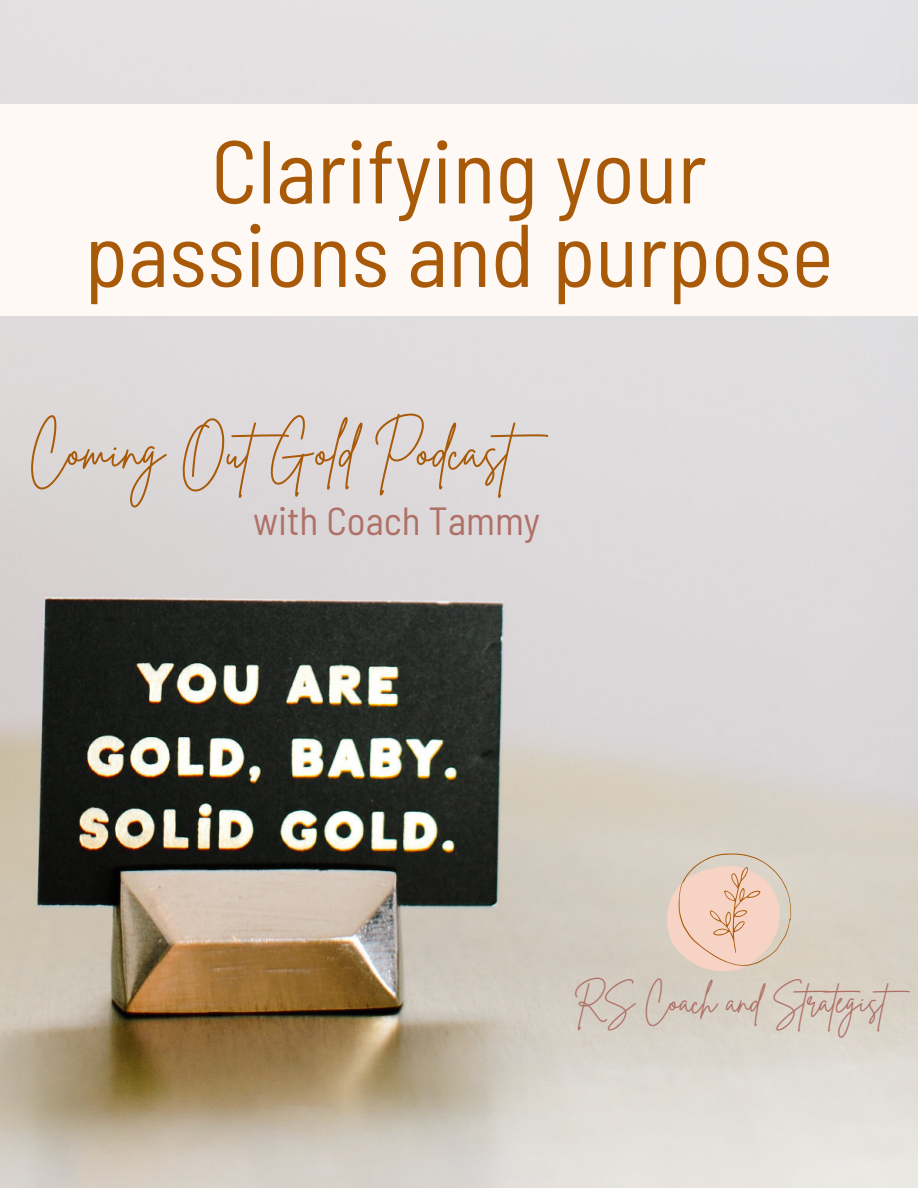
<style>
.page{position:relative;width:918px;height:1188px;background:#fff}
.page>*{position:absolute;margin:0;border:0;box-sizing:border-box;transform-origin:0 0}
.t1{font:semi-condensed 88.95px/83.6px "Barlow";color:#a85a08;text-align:center}
.t2{font:51.45px "Brittany Signature";color:#a85a08}
.t3{font:semi-condensed 39.15px "Barlow";color:#af7067}
.t4{font:33.15px "Brittany Signature";color:#af7067}
</style>
<div class="page">
<img style="left:0;top:0;width:918px;height:1188px">
<div style="left:0;top:104px;width:918px;height:212px;background:#fff9f5"></div>
<svg style="left:667px;top:854px;width:124px;height:117px"></svg>
<p class="t1" style="left:84px;top:126px;width:751px">Clarifying your passions and purpose</p>
<p class="t2" style="left:29px;top:417px;width:535px">Coming OutGold Podcast</p>
<p class="t3" style="left:253px;top:496px;width:288px">with Coach Tammy</p>
<p class="t4" style="left:573px;top:979px;width:348px">RS Coach and Strategist</p>
</div>
